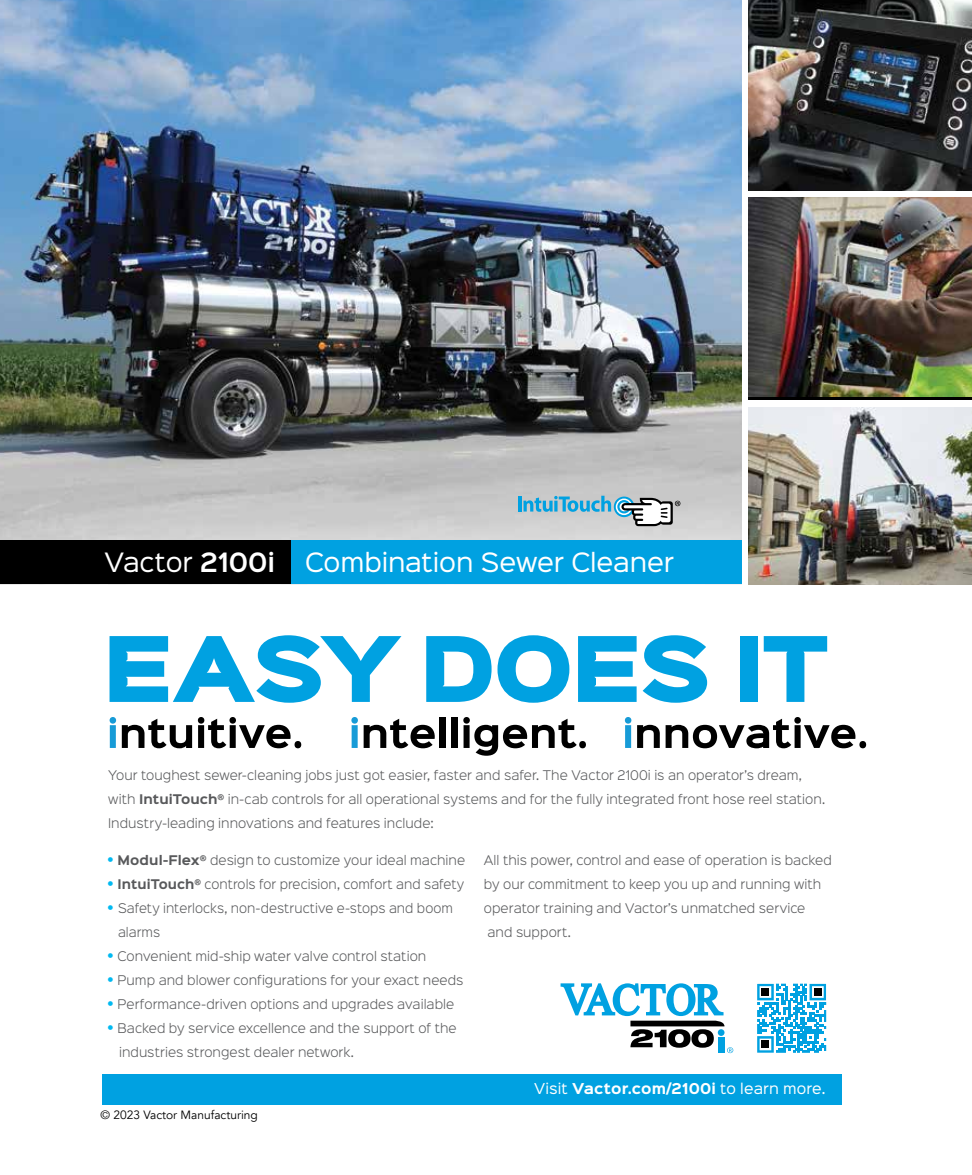
<style>
.page{position:relative;width:972px;height:1175px;background:#fff}
.page>*{position:absolute;margin:0;border:0;box-sizing:border-box;transform-origin:0 0}
.t1{font:81.3px "Sinkin Sans 900 X Black";letter-spacing:-.045em;color:#00a1e1}
.t2{font:24px "Sinkin Sans 400";letter-spacing:-.005em;color:#fff}
.t3{font:13.5px "Sinkin Sans 400";letter-spacing:.01em;color:#fff}
.t4{font:300 12px/24px "Sinkin Sans 300";letter-spacing:.005em;color:#58595b}
.t5{font:12px "Avenir";color:#000}
.s1{font-family:"Sinkin Sans 600";font-weight:600}
.s2{font-family:"Sinkin Sans 700";font-weight:700}
.s3{font-family:"Sinkin Sans 700";font-weight:700;font-size:13.5px;color:#00b9f1}
</style>
<div class="page">
<div style="left:102px;top:1074px;width:740px;height:30px;background:#00a1e1"></div>
<img style="left:0;top:0;width:742px;height:540px">
<svg style="left:757px;top:983px;width:70px;height:70px"></svg>
<img style="left:748px;top:0;width:224px;height:191px">
<img style="left:748px;top:197px;width:224px;height:199px">
<img style="left:748px;top:407px;width:224px;height:177px">
<svg style="left:561px;top:983px;width:172px;height:70px"></svg>
<div style="left:2px;top:540px;width:740px;height:44px;background:#00a1e1"></div>
<div style="left:0;top:540px;width:291px;height:44px;background:#000"></div>
<hr style="left:519px;top:496px;width:3px;height:15px;background:#00a1e1">
<svg style="left:523px;top:496px;width:88px;height:16px"></svg>
<svg style="left:614px;top:496px;width:20px;height:21px"></svg>
<svg style="left:616px;top:498px;width:16px;height:17px"></svg>
<svg style="left:617px;top:500px;width:14px;height:13px"></svg>
<svg style="left:621px;top:498px;width:61px;height:28px"></svg>
<svg style="left:110px;top:717px;width:6px;height:31px"></svg>
<svg style="left:122px;top:718px;width:70px;height:30px"></svg>
<svg style="left:198px;top:717px;width:93px;height:31px"></svg>
<div style="left:295px;top:741px;width:6px;height:7px;background:#000;border-radius:50%"></div>
<svg style="left:351px;top:717px;width:7px;height:31px"></svg>
<svg style="left:364px;top:718px;width:71px;height:30px"></svg>
<div style="left:440px;top:717px;width:6px;height:31px;background:#000"></div>
<div style="left:452px;top:717px;width:6px;height:31px;background:#000"></div>
<svg style="left:463px;top:717px;width:114px;height:38px"></svg>
<div style="left:579px;top:741px;width:7px;height:7px;background:#000;border-radius:50%"></div>
<svg style="left:625px;top:717px;width:6px;height:31px"></svg>
<svg style="left:637px;top:725px;width:23px;height:23px"></svg>
<svg style="left:666px;top:717px;width:189px;height:31px"></svg>
<div style="left:859px;top:741px;width:7px;height:7px;background:#000;border-radius:50%"></div>
<h2 class="t2" style="left:105px;top:542px;width:571px">Vactor <span class="s1">2100i</span> Combination Sewer Cleaner</h2>
<h1 class="t1" style="left:102px;top:626px;width:728px">EASY DOES IT</h1>
<p class="t4" style="left:108px;top:762px;width:719px">Your toughest sewer-cleaning jobs just got easier, faster and safer. The Vactor 2100i is an operator’s dream, with <span class="s2">IntuiTouch</span><sup>®</sup> in-cab controls for all operational systems and for the fully integrated front hose reel station.<br>Industry-leading innovations and features include:</p>
<p class="t4" style="left:108px;top:847px;width:359px"><span class="s3">•</span> <span class="s2">Modul-Flex</span><sup>®</sup> design to customize your ideal machine</p>
<p class="t4" style="left:108px;top:871px;width:358px"><span class="s3">•</span> <span class="s2">IntuiTouch</span><sup>®</sup> controls for precision, comfort and safety</p>
<p class="t4" style="left:118px;top:895px;width:337px;text-indent:-10px"><span class="s3">•</span> Safety interlocks, non-destructive e-stops and boom alarms</p>
<p class="t4" style="left:108px;top:943px;width:320px"><span class="s3">•</span> Convenient mid-ship water valve control station</p>
<p class="t4" style="left:108px;top:967px;width:357px"><span class="s3">•</span> Pump and blower configurations for your exact needs</p>
<p class="t4" style="left:108px;top:991px;width:348px"><span class="s3">•</span> Performance-driven options and upgrades available</p>
<p class="t4" style="left:119px;top:1015px;width:339px;text-indent:-11px"><span class="s3">•</span> Backed by service excellence and the support of the industries strongest dealer network.</p>
<p class="t4" style="left:484px;top:847px;width:349px">All this power, control and ease of operation is backed by our commitment to keep you up and running with operator training and Vactor’s unmatched service and support.</p>
<p class="t5" style="left:100px;top:1107px;width:159px">© 2023 Vactor Manufacturing</p>
<p class="t3" style="left:534px;top:1077px;width:293px">Visit <span class="s2">Vactor.com/2100i</span> to learn more.</p>
</div>
